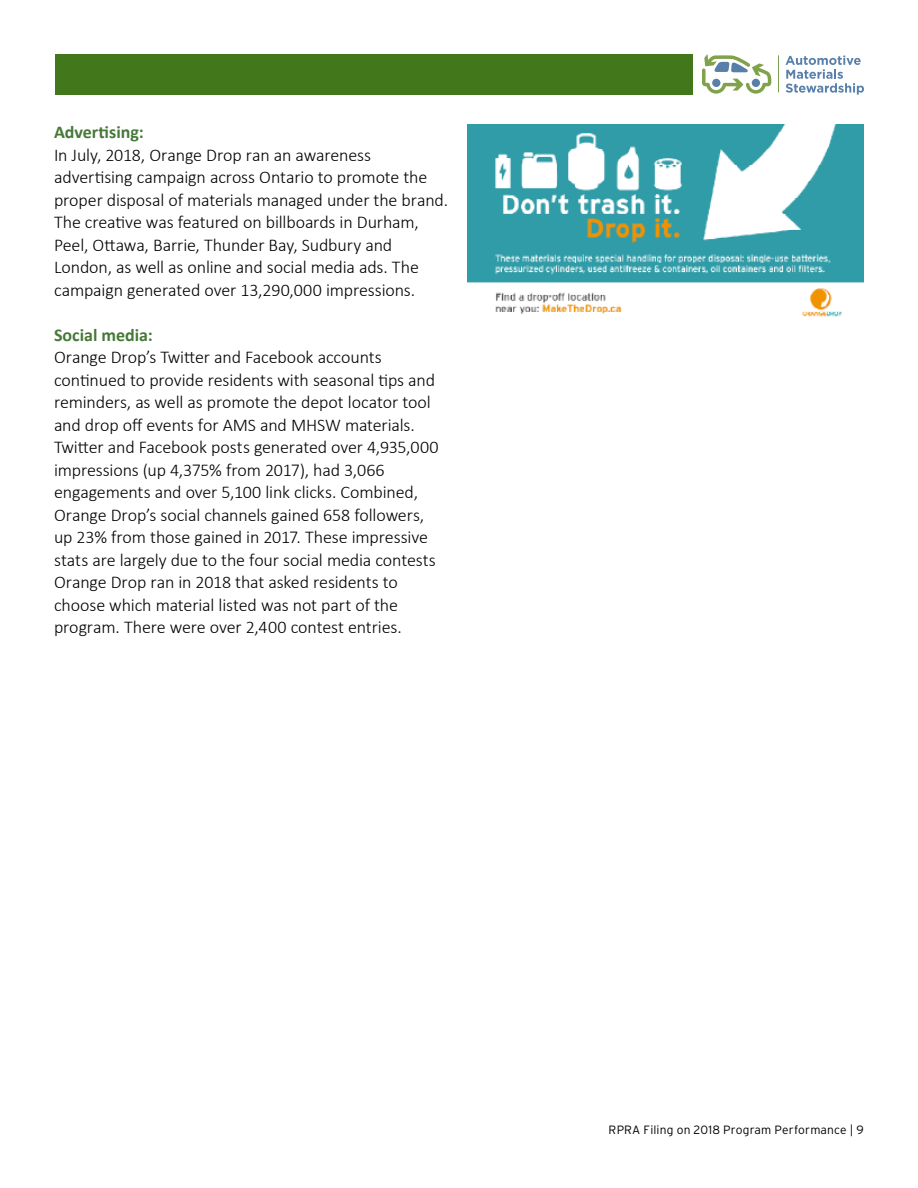
<style>
.page{position:relative;width:918px;height:1188px;background:#fff}
.page>*{position:absolute;margin:0;border:0;box-sizing:border-box;transform-origin:0 0}
.t1{font:300 18px/22.5px "Calibri";letter-spacing:-.01em;color:#000}
.t2{font:700 18px "Calibri";color:#467838}
.t3{font:300 12px "Interstate";letter-spacing:.015em;color:#000}
</style>
<div class="page">
<div style="left:55px;top:54px;width:637px;height:41px;background:#43771c"></div>
<svg style="left:786px;top:56px;width:78px;height:39px"></svg>
<svg style="left:702px;top:54px;width:69px;height:40px"></svg>
<hr style="left:778px;top:55px;width:1px;height:37px;background:#5c8727">
<img style="left:468px;top:125px;width:396px;height:191px">
<p class="t2" style="left:54px;top:119px;width:91px">Advertising:</p>
<p class="t1" style="left:54px;top:143px;width:396px">In July, 2018, Orange Drop ran an awareness advertising campaign across Ontario to promote the proper disposal of materials managed under the brand.<br>The creative was featured on billboards in Durham, Peel, Ottawa, Barrie, Thunder Bay, Sudbury and London, as well as online and social media ads. The campaign generated over 13,290,000 impressions.</p>
<p class="t2" style="left:54px;top:322px;width:100px">Social media:</p>
<p class="t1" style="left:54px;top:346px;width:386px">Orange Drop’s Twitter and Facebook accounts continued to provide residents with seasonal tips and reminders, as well as promote the depot locator tool and drop off events for AMS and MHSW materials.<br>Twitter and Facebook posts generated over 4,935,000 impressions (up 4,375% from 2017), had 3,066 engagements and over 5,100 link clicks. Combined, Orange Drop’s social channels gained 658 followers, up 23% from those gained in 2017. These impressive stats are largely due to the four social media contests Orange Drop ran in 2018 that asked residents to choose which material listed was not part of the program. There were over 2,400 contest entries.</p>
<p class="t3" style="left:609px;top:1122px;width:257px">RPRA Filing on 2018 Program Performance | 9</p>
</div>
